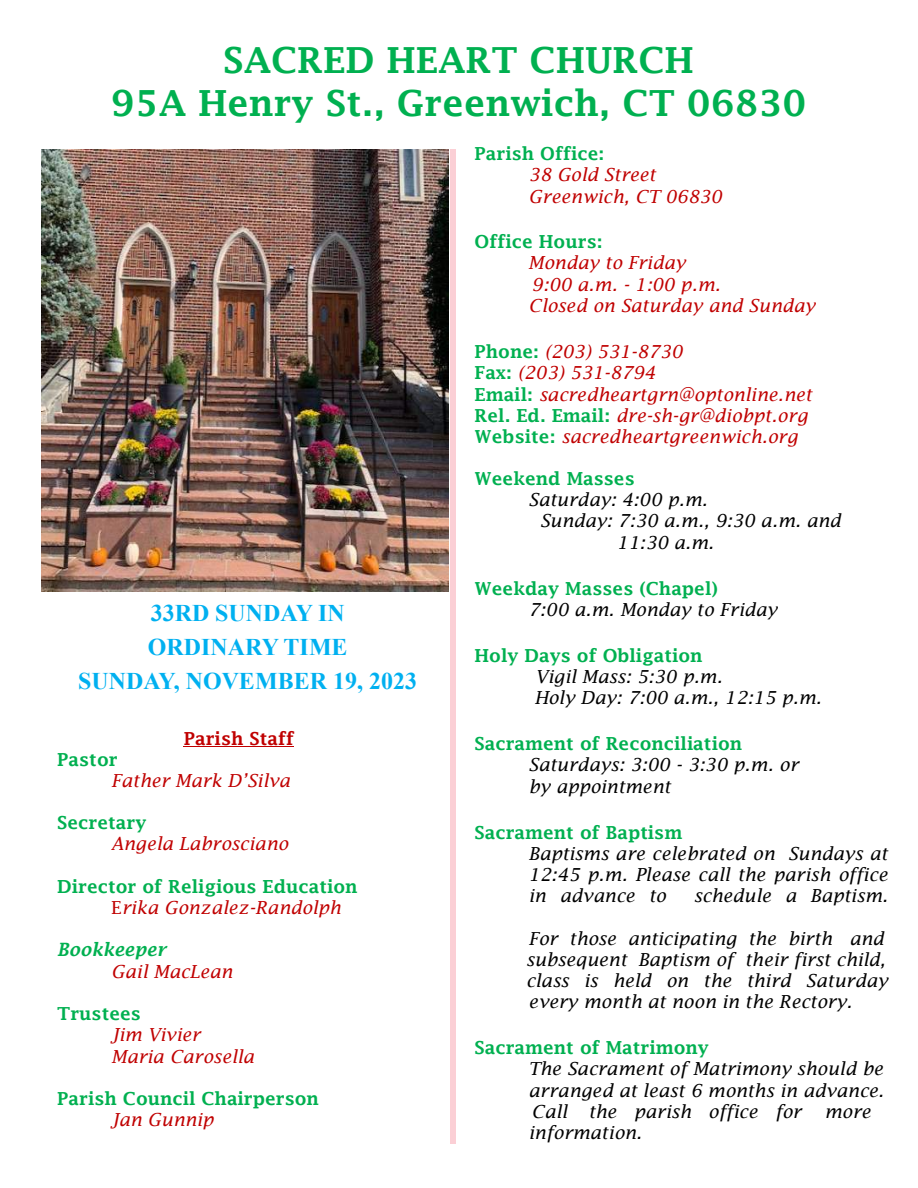
<style>
.page{position:relative;width:918px;height:1188px;background:#fff}
.page>*{position:absolute;margin:0;border:0;box-sizing:border-box;transform-origin:0 0}
.t1{font:600 36px "Lucida Fax";color:#00b050}
.t2{font:700 24px "Times New Roman";color:#00b0f0}
.t3{font:italic 18px/21.1px "Lucida Fax";color:#000}
.t4{font:italic 18px "Lucida Fax";color:#c00000}
.t5{font:600 18px "Lucida Fax";color:#00b050}
.t6{font:600 18px "Lucida Fax";color:#c00000}
.t7{font:italic 600 18px "Lucida Fax";color:#00b050}
.s1{font-style:normal}
.s2{font-weight:600;font-style:normal;color:#00b050}
</style>
<div class="page">
<hr style="left:184px;top:746px;width:110px;height:1px;background:#c00000">
<div style="left:450px;top:149px;width:6px;height:994px;background:#fbc9cf"></div>
<img style="left:41px;top:149px;width:407px;height:442px">
<p class="t1" style="left:223px;top:38px;width:472px">SACRED HEART CHURCH</p>
<p class="t1" style="left:111px;top:81px;width:697px">95A Henry St., Greenwich, CT 06830</p>
<p class="t2" style="left:151px;top:600px;width:196px">33RD SUNDAY IN</p>
<p class="t2" style="left:148px;top:634px;width:201px">ORDINARY TIME</p>
<p class="t2" style="left:78px;top:668px;width:340px">SUNDAY, NOVEMBER 19, 2023</p>
<p class="t6" style="left:184px;top:727px;width:112px">Parish Staff</p>
<p class="t5" style="left:57px;top:748px;width:62px">Pastor</p>
<p class="t4" style="left:111px;top:769px;width:180px">Father Mark D’Silva</p>
<p class="t5" style="left:57px;top:812px;width:91px">Secretary</p>
<p class="t4" style="left:111px;top:833px;width:178px">Angela Labrosciano</p>
<p class="t5" style="left:57px;top:875px;width:302px">Director of Religious Education</p>
<p class="t4" style="left:111px;top:897px;width:231px"><span class="s1">E</span>rika Gonzalez-Randolph</p>
<p class="t7" style="left:57px;top:939px;width:110px">Bookkeeper</p>
<p class="t4" style="left:111px;top:960px;width:123px">Gail MacLean</p>
<p class="t5" style="left:57px;top:1003px;width:85px">Trustees</p>
<p class="t4" style="left:111px;top:1024px;width:91px">Jim Vivier</p>
<p class="t4" style="left:111px;top:1045px;width:145px">Maria Carosella</p>
<p class="t5" style="left:57px;top:1088px;width:263px">Parish Council Chairperson</p>
<p class="t4" style="left:111px;top:1109px;width:104px">Jan Gunnip</p>
<p class="t5" style="left:475px;top:143px;width:131px">Parish Office:</p>
<p class="t4" style="left:529px;top:164px;width:129px">38 Gold Street</p>
<p class="t4" style="left:529px;top:185px;width:195px">Greenwich, CT 06830</p>
<p class="t5" style="left:475px;top:231px;width:130px">Office Hours:</p>
<p class="t4" style="left:528px;top:252px;width:159px">Monday to Friday</p>
<p class="t4" style="left:532px;top:273px;width:190px">9:00 a.m. - 1:00 p.m.</p>
<p class="t4" style="left:529px;top:295px;width:288px">Closed on Saturday and Sunday</p>
<p class="t4" style="left:475px;top:341px;width:209px"><span class="s2">Phone:</span> (203) 531-8730</p>
<p class="t4" style="left:475px;top:362px;width:182px"><span class="s2">Fax:</span> (203) 531-8794</p>
<p class="t4" style="left:475px;top:383px;width:339px"><span class="s2">Email:</span> sacredheartgrn@optonline.net</p>
<p class="t4" style="left:475px;top:404px;width:335px"><span class="s2">Rel. Ed. Email:</span> dre-sh-gr@diobpt.org</p>
<p class="t4" style="left:475px;top:425px;width:325px"><span class="s2">Website:</span> sacredheartgreenwich.org</p>
<p class="t5" style="left:475px;top:468px;width:162px">Weekend Masses</p>
<p class="t3" style="left:529px;top:489px;width:181px">Saturday: 4:00 p.m.</p>
<p class="t3" style="left:540px;top:510px;width:302px">Sunday: 7:30 a.m., 9:30 a.m. and</p>
<p class="t3" style="left:617px;top:531px;width:98px">11:30 a.m.</p>
<p class="t5" style="left:475px;top:577px;width:245px">Weekday Masses (Chapel)</p>
<p class="t3" style="left:529px;top:598px;width:250px">7:00 a.m. Monday to Friday</p>
<p class="t5" style="left:475px;top:645px;width:230px">Holy Days of Obligation</p>
<p class="t3" style="left:536px;top:666px;width:188px">Vigil Mass: 5:30 p.m.</p>
<p class="t3" style="left:534px;top:687px;width:289px">Holy Day: 7:00 a.m., 12:15 p.m.</p>
<p class="t5" style="left:475px;top:733px;width:269px">Sacrament of Reconciliation</p>
<p class="t3" style="left:529px;top:754px;width:272px">Saturdays: 3:00 - 3:30 p.m. or</p>
<p class="t3" style="left:529px;top:775px;width:144px">by appointment</p>
<p class="t5" style="left:475px;top:821px;width:209px">Sacrament of Baptism</p>
<p class="t3" style="left:529px;top:842px;width:361px;text-align:justify">Baptisms are celebrated on Sundays at 12:45 p.m. Please call the parish office in advance to</p>
<p class="t3" style="left:694px;top:885px;width:196px">schedule a Baptism.</p>
<p class="t3" style="left:529px;top:927px;width:357px">For those anticipating the birth and</p>
<p class="t3" style="left:526px;top:948px;width:361px">subsequent Baptism of their first child,</p>
<p class="t3" style="left:526px;top:969px;width:363px">class is held on the third Saturday every month at noon in the Rectory.</p>
<p class="t5" style="left:475px;top:1037px;width:236px">Sacrament of Matrimony</p>
<p class="t3" style="left:529px;top:1058px;width:357px">The Sacrament of Matrimony should be arranged at least 6 months in advance.</p>
<p class="t3" style="left:532px;top:1100px;width:271px">Call the parish office for</p>
<p class="t3" style="left:824px;top:1100px;width:48px">more</p>
<p class="t3" style="left:529px;top:1121px;width:115px">information.</p>
</div>
